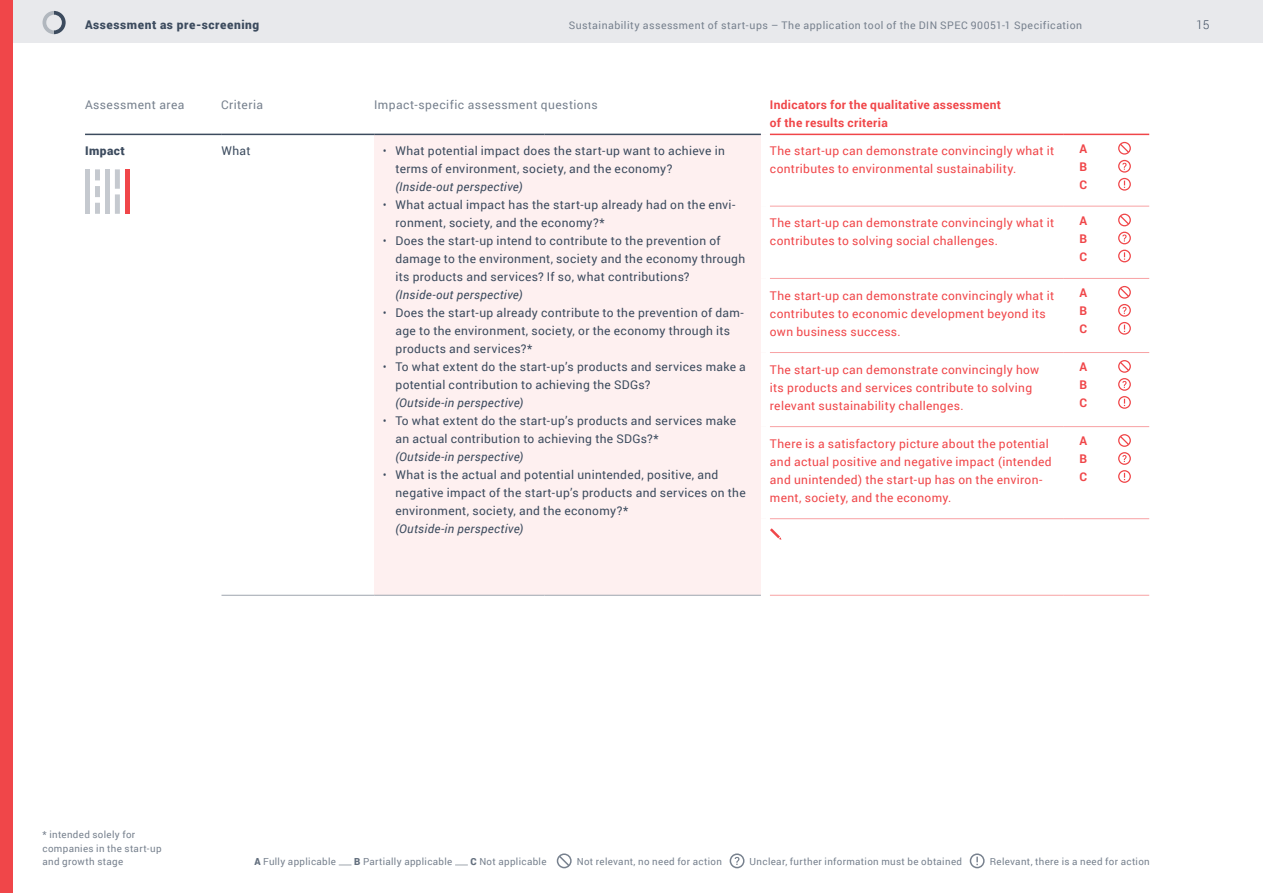
<style>
.page{position:relative;width:1263px;height:893px;background:#fff}
.page>*{position:absolute;margin:0;border:0;box-sizing:border-box;transform-origin:0 0}
.Tab_Kriterien{font:12px/18px "Roboto";letter-spacing:.03em;color:#3c4b5e}
.Tab_Text_Ergebnisse{font:12px/18px "Roboto";letter-spacing:.03em;color:#f04649}
.Tab_Kopf_Ergebnisse{font:700 12px/18px "Roboto";letter-spacing:.025em;color:#f04649}
.Tab_Kopf{font:12px "Roboto";letter-spacing:.035em;color:#77818e}
.Tab_Bereiche{font:900 12px "Roboto";letter-spacing:.045em;color:#3c4b5e}
.Tab_Skala_Ergebnisse{font:700 12px "Roboto";color:#f04649}
.t1{font:300 12px "Roboto";color:#3c4b5e}
.t2{font:10.5px "Roboto";letter-spacing:.045em;color:#77818e}
.t3{font:9.75px/13.5px "Roboto";letter-spacing:.035em;color:#77818e}
.s1{font-weight:300}
.s2{font-style:italic}
.s3{font-weight:900;color:#636f7e}
</style>
<div class="page">
<div style="left:0;top:0;width:1263px;height:43px;background:#e8e9ec"></div>
<div style="left:0;top:0;width:13px;height:893px;background:#f04649"></div>
<svg style="left:43px;top:11px;width:23px;height:23px"></svg>
<svg style="left:339px;top:865px;width:12px;height:1px"></svg>
<svg style="left:455px;top:865px;width:13px;height:1px"></svg>
<svg style="left:557px;top:853px;width:15px;height:15px"></svg>
<svg style="left:730px;top:853px;width:14px;height:15px"></svg>
<svg style="left:970px;top:853px;width:15px;height:15px"></svg>
<div style="left:374px;top:134px;width:391px;height:461px;background:#fef0f0"></div>
<hr style="left:85px;top:134px;width:136px;height:1px;background:#3c4b5e">
<hr style="left:221px;top:134px;width:153px;height:1px;background:#3c4b5e">
<hr style="left:374px;top:134px;width:170px;height:1px;background:#3c4b5e">
<hr style="left:544px;top:134px;width:217px;height:1px;background:#3c4b5e">
<div style="left:761px;top:134px;width:9px;height:72px;background:#fff"></div>
<div style="left:761px;top:206px;width:9px;height:72px;background:#fff"></div>
<div style="left:761px;top:278px;width:9px;height:74px;background:#fff"></div>
<div style="left:761px;top:352px;width:9px;height:75px;background:#fff"></div>
<div style="left:761px;top:427px;width:9px;height:92px;background:#fff"></div>
<div style="left:761px;top:519px;width:9px;height:76px;background:#fff"></div>
<hr style="left:221px;top:595px;width:153px;height:1px;background:#9ea5ae">
<hr style="left:374px;top:595px;width:170px;height:1px;background:#9ea5ae">
<hr style="left:544px;top:595px;width:217px;height:1px;background:#9ea5ae">
<hr style="left:770px;top:134px;width:293px;height:1px;background:#f04649">
<hr style="left:1063px;top:134px;width:86px;height:1px;background:#f04649">
<hr style="left:770px;top:206px;width:293px;height:1px;background:#f8a2a4">
<hr style="left:1063px;top:206px;width:86px;height:1px;background:#f8a2a4">
<hr style="left:770px;top:278px;width:293px;height:1px;background:#f8a2a4">
<hr style="left:1063px;top:278px;width:86px;height:1px;background:#f8a2a4">
<hr style="left:770px;top:352px;width:293px;height:1px;background:#f8a2a4">
<hr style="left:1063px;top:352px;width:86px;height:1px;background:#f8a2a4">
<hr style="left:770px;top:426px;width:293px;height:1px;background:#f8a2a4">
<hr style="left:1063px;top:426px;width:86px;height:1px;background:#f8a2a4">
<hr style="left:770px;top:518px;width:293px;height:1px;background:#f8a2a4">
<hr style="left:1063px;top:518px;width:86px;height:1px;background:#f8a2a4">
<hr style="left:770px;top:595px;width:293px;height:1px;background:#f8a2a4">
<hr style="left:1063px;top:595px;width:86px;height:1px;background:#f8a2a4">
<svg style="left:1118px;top:142px;width:13px;height:49px"></svg>
<svg style="left:1118px;top:214px;width:13px;height:12px"></svg>
<svg style="left:1118px;top:232px;width:13px;height:12px"></svg>
<svg style="left:1118px;top:250px;width:13px;height:12px"></svg>
<svg style="left:1118px;top:286px;width:13px;height:49px"></svg>
<svg style="left:1118px;top:360px;width:13px;height:49px"></svg>
<svg style="left:1118px;top:434px;width:13px;height:49px"></svg>
<svg style="left:770px;top:528px;width:11px;height:12px"></svg>
<div style="left:85px;top:169px;width:5px;height:45px;background:#c5c9cf"></div>
<div style="left:105px;top:169px;width:5px;height:45px;background:#c5c9cf"></div>
<div style="left:125px;top:169px;width:5px;height:45px;background:#f04649"></div>
<svg style="left:95px;top:169px;width:5px;height:45px"></svg>
<svg style="left:115px;top:169px;width:5px;height:45px"></svg>
<p class="Tab_Bereiche" style="left:85px;top:16px;width:176px">Assessment as pre-screening</p>
<p class="t1" style="left:1196px;top:16px;width:15px">15</p>
<p class="t2" style="left:569px;top:18px;width:515px">Sustainability assessment of start-ups – The application tool of the DIN SPEC 90051-1 Specification</p>
<p class="Tab_Kopf" style="left:85px;top:96px;width:101px">Assessment area</p>
<p class="Tab_Kopf" style="left:221px;top:96px;width:44px">Criteria</p>
<p class="Tab_Kopf" style="left:374px;top:96px;width:225px">Impact-specific assessment questions</p>
<p class="Tab_Kopf_Ergebnisse" style="left:770px;top:95px;width:233px">Indicators for the qualitative assessment of the results criteria</p>
<p class="Tab_Bereiche" style="left:85px;top:143px;width:41px">Impact</p>
<p class="Tab_Kriterien" style="left:221px;top:142px;width:31px">What</p>
<p class="Tab_Kriterien" style="left:395px;top:142px;width:331px;text-indent:-13px"><span class="s1">•</span> What potential impact does the start-up want to achieve in terms of environment, society, and the economy? <span class="s2">(Inside-out perspective)</span></p>
<p class="Tab_Kriterien" style="left:395px;top:196px;width:342px;text-indent:-13px"><span class="s1">•</span> What actual impact has the start-up already had on the envi&shy;ronment, society, and the economy?*</p>
<p class="Tab_Kriterien" style="left:395px;top:232px;width:351px;text-indent:-13px"><span class="s1">•</span> Does the start-up intend to contribute to the prevention of damage to the environment, society and the economy through its products and services? If so, what contributions? <span class="s2">(Inside-out perspective)</span></p>
<p class="Tab_Kriterien" style="left:395px;top:304px;width:350px;text-indent:-13px"><span class="s1">•</span> Does the start-up already contribute to the prevention of dam&shy;age to the environment, society, or the economy through its products and services?*</p>
<p class="Tab_Kriterien" style="left:395px;top:358px;width:352px;text-indent:-13px"><span class="s1">•</span> To what extent do the start-up’s products and services make a potential contribution to achieving the SDGs?<br><span class="s2">(Outside-in perspective)</span></p>
<p class="Tab_Kriterien" style="left:395px;top:412px;width:342px;text-indent:-13px"><span class="s1">•</span> To what extent do the start-up’s products and services make an actual contribution to achieving the SDGs?*<br><span class="s2">(Outside-in perspective)</span></p>
<p class="Tab_Kriterien" style="left:395px;top:466px;width:352px;text-indent:-13px"><span class="s1">•</span> What is the actual and potential unintended, positive, and negative impact of the start-up’s products and services on the environment, society, and the economy?*<br><span class="s2">(Outside-in perspective)</span></p>
<p class="Tab_Text_Ergebnisse" style="left:770px;top:142px;width:286px">The start-up can demonstrate convincingly what it contributes to environmental sustainability.</p>
<p class="Tab_Skala_Ergebnisse" style="left:1079px;top:140px;width:9px">A</p>
<p class="Tab_Skala_Ergebnisse" style="left:1079px;top:158px;width:9px">B</p>
<p class="Tab_Skala_Ergebnisse" style="left:1079px;top:176px;width:9px">C</p>
<p class="Tab_Text_Ergebnisse" style="left:770px;top:213px;width:286px">The start-up can demonstrate convincingly what it contributes to solving social challenges.</p>
<p class="Tab_Skala_Ergebnisse" style="left:1079px;top:212px;width:9px">A</p>
<p class="Tab_Skala_Ergebnisse" style="left:1079px;top:230px;width:9px">B</p>
<p class="Tab_Skala_Ergebnisse" style="left:1079px;top:248px;width:9px">C</p>
<p class="Tab_Text_Ergebnisse" style="left:770px;top:286px;width:286px">The start-up can demonstrate convincingly what it contributes to economic development beyond its own business success.</p>
<p class="Tab_Skala_Ergebnisse" style="left:1079px;top:284px;width:9px">A</p>
<p class="Tab_Skala_Ergebnisse" style="left:1079px;top:302px;width:9px">B</p>
<p class="Tab_Skala_Ergebnisse" style="left:1079px;top:320px;width:9px">C</p>
<p class="Tab_Text_Ergebnisse" style="left:770px;top:360px;width:271px">The start-up can demonstrate convincingly how its products and services contribute to solving relevant sustainability challenges.</p>
<p class="Tab_Skala_Ergebnisse" style="left:1079px;top:359px;width:9px">A</p>
<p class="Tab_Skala_Ergebnisse" style="left:1079px;top:377px;width:9px">B</p>
<p class="Tab_Skala_Ergebnisse" style="left:1079px;top:395px;width:9px">C</p>
<p class="Tab_Text_Ergebnisse" style="left:770px;top:434px;width:283px">There is a satisfactory picture about the potential and actual positive and negative impact (intended and unintended) the start-up has on the environ&shy;ment, society, and the economy.</p>
<p class="Tab_Skala_Ergebnisse" style="left:1079px;top:433px;width:9px">A</p>
<p class="Tab_Skala_Ergebnisse" style="left:1079px;top:451px;width:9px">B</p>
<p class="Tab_Skala_Ergebnisse" style="left:1079px;top:469px;width:9px">C</p>
<p class="t3" style="left:43px;top:828px;width:121px">* intended solely for companies in the start-up and growth stage</p>
<p class="t3" style="left:254px;top:855px;width:83px"><span class="s3">A</span> Fully applicable</p>
<p class="t3" style="left:354px;top:855px;width:100px"><span class="s3">B</span> Partially applicable</p>
<p class="t3" style="left:470px;top:855px;width:78px"><span class="s3">C</span> Not applicable</p>
<p class="t3" style="left:577px;top:855px;width:147px">Not relevant, no need for action</p>
<p class="t3" style="left:750px;top:855px;width:214px">Unclear, further information must be obtained</p>
<p class="t3" style="left:990px;top:855px;width:162px">Relevant, there is a need for action</p>
</div>
